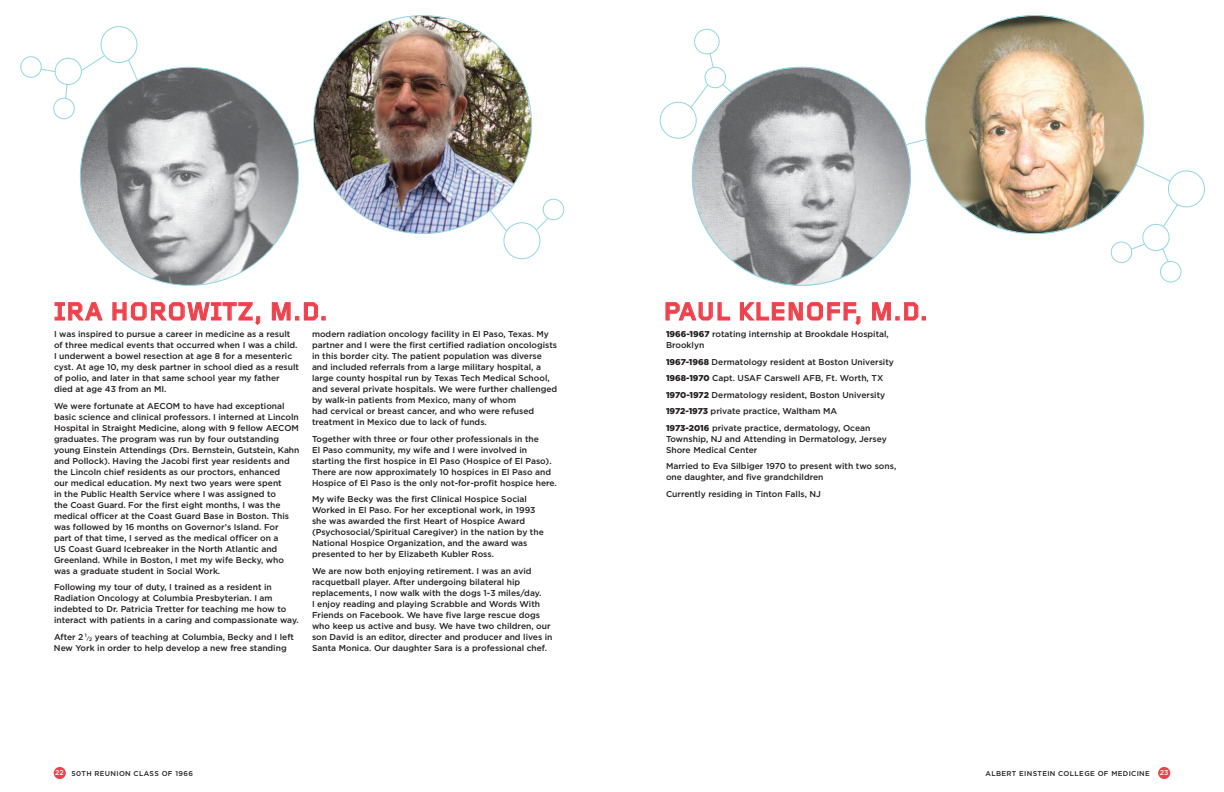
<style>
.page{position:relative;width:1224px;height:792px;background:#fff}
.page>*{position:absolute;margin:0;border:0;box-sizing:border-box;transform-origin:0 0}
.t1{font:700 26px "Foundry Gridnik";letter-spacing:.01em;color:#ef414b}
.t2{font:500 8.5px/11px "Gotham";color:#231f20}
.t3{font:500 7px "Gotham";letter-spacing:.05em;color:#231f20}
.t4{font:500 7px "Gotham";color:#fff}
.s1{font-size:5px}
.s2{font-weight:900}
.s3{color:#fff}
</style>
<div class="page">
<div style="left:660px;top:102px;width:37px;height:37px;border:1px solid #92d6e2;border-radius:50%"></div>
<div style="left:705px;top:67px;width:21px;height:21px;border:1px solid #92d6e2;border-radius:50%"></div>
<svg style="left:690px;top:84px;width:18px;height:24px"></svg>
<svg style="left:722px;top:84px;width:10px;height:9px"></svg>
<svg style="left:694px;top:28px;width:26px;height:40px"></svg>
<svg style="left:489px;top:211px;width:18px;height:21px"></svg>
<svg style="left:905px;top:139px;width:22px;height:6px"></svg>
<div style="left:504px;top:222px;width:36px;height:37px;border:1px solid #92d6e2;border-radius:50%"></div>
<div style="left:543px;top:199px;width:21px;height:21px;border:1px solid #92d6e2;border-radius:50%"></div>
<svg style="left:536px;top:218px;width:13px;height:13px"></svg>
<svg style="left:20px;top:26px;width:120px;height:94px"></svg>
<svg style="left:1111px;top:165px;width:94px;height:118px"></svg>
<div style="left:1158px;top:767px;width:12px;height:12px;background:#ef414b;border-radius:50%"></div>
<div style="left:54px;top:767px;width:12px;height:12px;background:#ef414b;border-radius:50%"></div>
<img style="left:692px;top:67px;width:218px;height:218px;border-radius:50%">
<img style="left:926px;top:16px;width:218px;height:218px;border-radius:50%">
<svg style="left:665px;top:302px;width:65px;height:19px"></svg>
<svg style="left:740px;top:302px;width:121px;height:23px"></svg>
<svg style="left:872px;top:302px;width:54px;height:19px"></svg>
<svg style="left:293px;top:138px;width:22px;height:7px"></svg>
<img style="left:80px;top:67px;width:218px;height:218px;border-radius:50%">
<img style="left:314px;top:16px;width:218px;height:218px;border-radius:50%">
<svg style="left:54px;top:302px;width:49px;height:19px"></svg>
<svg style="left:112px;top:302px;width:148px;height:23px"></svg>
<svg style="left:272px;top:302px;width:54px;height:19px"></svg>
<h1 class="t1" style="left:54px;top:303px;width:275px">IRA HOROWITZ, M.D.</h1>
<p class="t2" style="left:54px;top:329px;width:247px">I was inspired to pursue a career in medicine as a result of three medical events that occurred when I was a child.<br>I underwent a bowel resection at age 8 for a mesenteric cyst. At age 10, my desk partner in school died as a result of polio, and later in that same school year my father died at age 43 from an MI.</p>
<p class="t2" style="left:54px;top:401px;width:247px">We were fortunate at AECOM to have had exceptional basic science and clinical professors. I interned at Lincoln Hospital in Straight Medicine, along with 9 fellow AECOM graduates. The program was run by four outstanding young Einstein Attendings (Drs. Bernstein, Gutstein, Kahn and Pollock). Having the Jacobi first year residents and the Lincoln chief residents as our proctors, enhanced<br>our medical education. My next two years were spent<br>in the Public Health Service where I was assigned to<br>the Coast Guard. For the first eight months, I was the medical officer at the Coast Guard Base in Boston. This was followed by 16 months on Governor’s Island. For<br>part of that time, I served as the medical officer on a<br>US Coast Guard Icebreaker in the North Atlantic and Greenland. While in Boston, I met my wife Becky, who was a graduate student in Social Work.</p>
<p class="t2" style="left:54px;top:582px;width:246px">Following my tour of duty, I trained as a resident in Radiation Oncology at Columbia Presbyterian. I am indebted to Dr. Patricia Tretter for teaching me how to interact with patients in a caring and compassionate way.</p>
<p class="t2" style="left:54px;top:632px;width:242px">After 2 <sup>1</sup><span class="s1">/</span><sub>2</sub> years of teaching at Columbia, Becky and I left<br>New York in order to help develop a new free standing</p>
<p class="t2" style="left:312px;top:329px;width:247px">modern radiation oncology facility in El Paso, Texas. My partner and I were the first certified radiation oncologists in this border city. The patient population was diverse and included referrals from a large military hospital, a large county hospital run by Texas Tech Medical School, and several private hospitals. We were further challenged by walk-in patients from Mexico, many of whom<br>had cervical or breast cancer, and who were refused treatment in Mexico due to lack of funds.</p>
<p class="t2" style="left:312px;top:434px;width:246px">Together with three or four other professionals in the<br>El Paso community, my wife and I were involved in starting the first hospice in El Paso (Hospice of El Paso).<br>There are now approximately 10 hospices in El Paso and Hospice of El Paso is the only not-for-profit hospice here.</p>
<p class="t2" style="left:312px;top:494px;width:233px">My wife Becky was the first Clinical Hospice Social Worked in El Paso. For her exceptional work, in 1993 she was awarded the first Heart of Hospice Award (Psychosocial/Spiritual Caregiver) in the nation by the National Hospice Organization, and the award was presented to her by Elizabeth Kubler Ross.</p>
<p class="t2" style="left:312px;top:566px;width:242px">We are now both enjoying retirement. I was an avid racquetball player. After undergoing bilateral hip replacements, I now walk with the dogs 1-3 miles/day.<br>I enjoy reading and playing Scrabble and Words With Friends on Facebook. We have five large rescue dogs who keep us active and busy. We have two children, our son David is an editor, directer and producer and lives in Santa Monica. Our daughter Sara is a professional chef.</p>
<h1 class="t1" style="left:663px;top:303px;width:266px">PAUL KLENOFF, M.D.</h1>
<p class="t2" style="left:666px;top:329px;width:224px"><span class="s2">1966-1967</span> rotating internship at Brookdale Hospital,<br>Brooklyn</p>
<p class="t2" style="left:666px;top:354px;width:229px;line-height:16.5px"><span class="s2">1967-1968</span> Dermatology resident at Boston University <span class="s2">1968-1970</span> Capt. USAF Carswell AFB, Ft. Worth, TX <span class="s2">1970-1972</span> Dermatology resident, Boston University <span class="s2">1972-1973</span> private practice, Waltham MA<br><span class="s2">1973-2016</span> private practice, dermatology, Ocean</p>
<p class="t2" style="left:666px;top:434px;width:222px">Township, NJ and Attending in Dermatology, Jersey<br>Shore Medical Center</p>
<p class="t2" style="left:666px;top:461px;width:232px">Married to Eva Silbiger 1970 to present with two sons, one daughter, and five grandchildren</p>
<p class="t2" style="left:666px;top:489px;width:156px">Currently residing in Tinton Falls, NJ</p>
<p class="t3" style="left:55px;top:771px;width:139px"><span class="s3">22</span> 50TH REUNION CLASS OF 1966</p>
<p class="t3" style="left:986px;top:771px;width:166px">ALBERT EINSTEIN COLLEGE OF MEDICINE</p>
<p class="t4" style="left:1160px;top:770px;width:10px">23</p>
</div>
